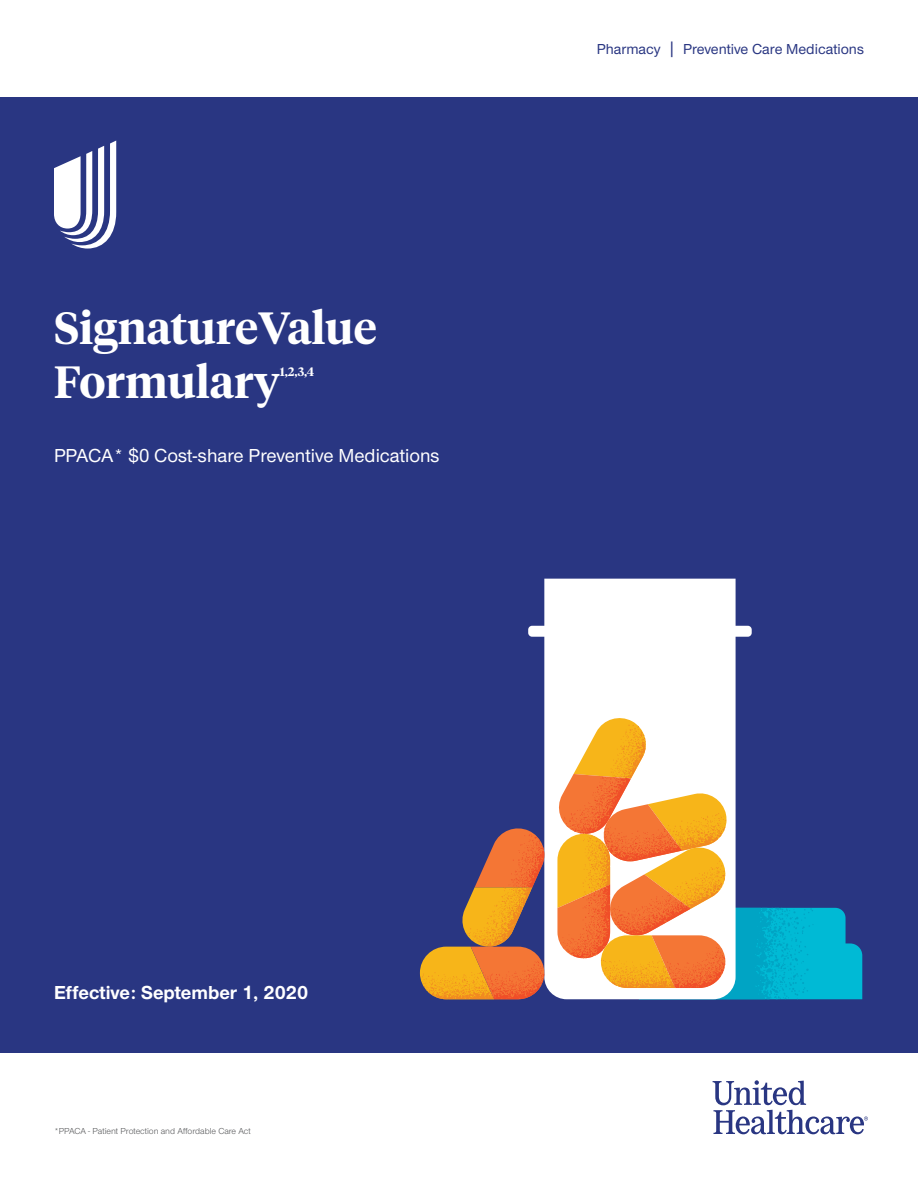
<style>
.page{position:relative;width:918px;height:1188px;background:#fff}
.page>*{position:absolute;margin:0;border:0;box-sizing:border-box;transform-origin:0 0}
.H2{font:600 45px/54px "UHC Serif Headline";color:#fff}
.Lead_In{font:500 19.5px "UHC Sans";color:#fff}
.H5-Sans{font:700 19.5px "UHC Sans";color:#fff}
.Body{font:500 15px "UHC Sans";color:#293682}
.H2-2{font:600 12.3px "UHC Serif Headline";color:#fff}
.Disclaimer_Copyrigh{font:9px "UHC Sans";color:#58595b}
.s1{font-size:18.75px}
</style>
<div class="page">
<div style="left:0;top:98px;width:918px;height:955px;background:#293682"></div>
<svg style="left:54px;top:141px;width:62px;height:108px"></svg>
<svg style="left:528px;top:579px;width:224px;height:417px;fill:#fff"></svg>
<svg style="left:420px;top:825px;width:128px;height:174px"></svg>
<svg style="left:555px;top:714px;width:307px;height:286px"></svg>
<svg style="left:713px;top:1080px;width:155px;height:54px"></svg>
<p class="H2" style="left:54px;top:299px;width:324px">SignatureValue<br>Formulary</p>
<p class="H2-2" style="left:280px;top:363px;width:36px">1,2,3,4</p>
<p class="Lead_In" style="left:54px;top:443px;width:387px">PPACA* $0 Cost-share Preventive Medications</p>
<p class="Body" style="left:597px;top:39px;width:269px">Pharmacy <span class="s1">|</span> Preventive Care Medications</p>
<p class="H5-Sans" style="left:54px;top:979px;width:256px">Effective: September 1, 2020</p>
<p class="Disclaimer_Copyrigh" style="left:54px;top:1125px;width:198px">*PPACA - Patient Protection and Affordable Care Act</p>
</div>
